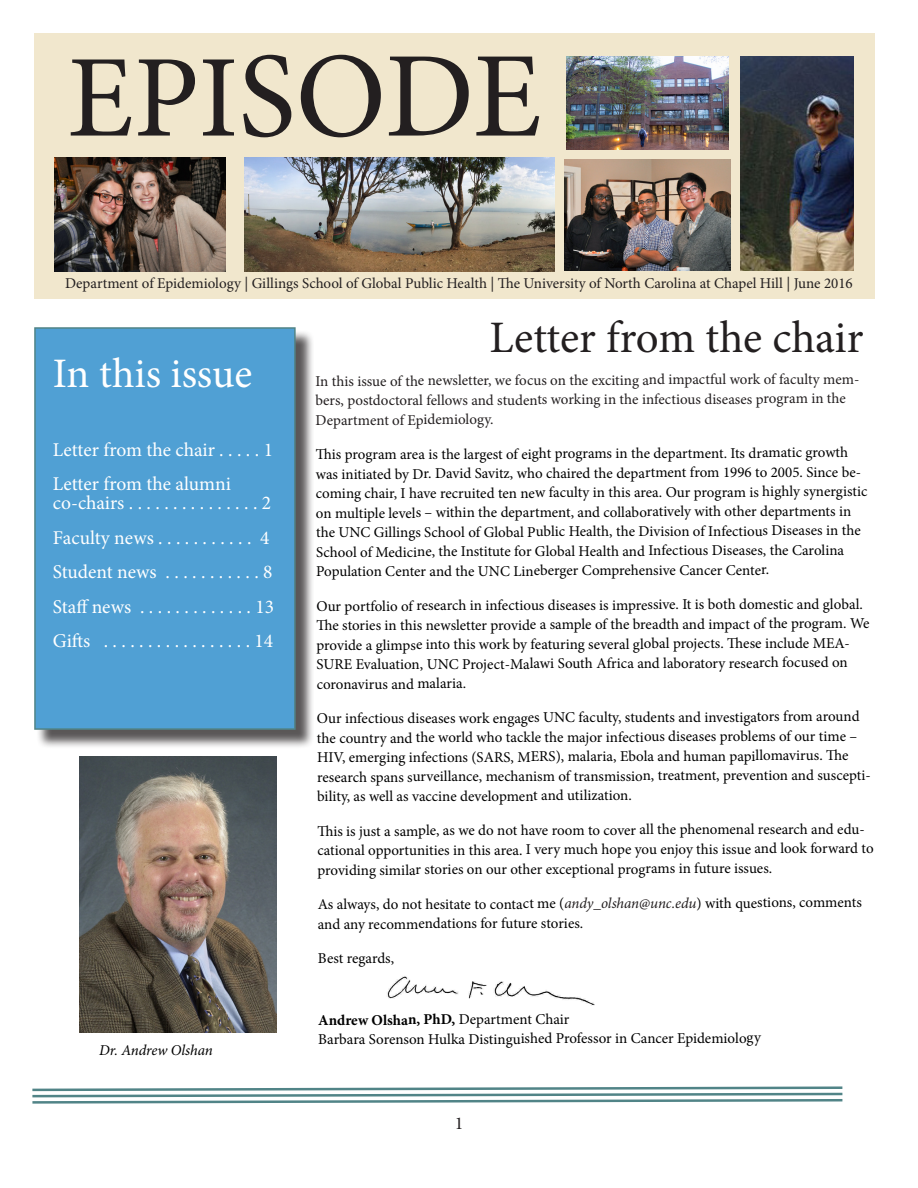
<style>
.page{position:relative;width:918px;height:1188px;background:#fff}
.page>*{position:absolute;margin:0;border:0;box-sizing:border-box;transform-origin:0 0}
.t1{font:121.5px "Minion Pro";color:#231f20}
.t2{font:45px "Minion Pro";letter-spacing:-.005em;color:#231f20}
.EpiNewsletter_body{font:42px "Minion Pro";letter-spacing:-.005em;color:#fff}
.EpiNewsletter_body-2{font:19.5px/19.5px "Minion Pro";color:#fff}
.t3{font:18px "Minion Pro";color:#231f20}
.EpiNewsletter_body-3{font:15px/19.6px "Minion Pro";letter-spacing:-.005em;color:#000}
.EpiNewsletter_body-4{font:15px/19.8px "Minion Pro";letter-spacing:-.005em;color:#231f20}
.EpiNewsletter_body-5{font:700 15px "Minion Pro";letter-spacing:-.005em;color:#000}
.EpiNewsletter_body-6{font:italic 15px "Minion Pro";letter-spacing:-.005em;color:#000}
.s1{font-size:117px}
.s2{font-style:italic;color:#231f20}
.s3{font-weight:400}
</style>
<div class="page">
<div style="left:34px;top:33px;width:841px;height:266px;background:#f1e7cd"></div>
<svg style="left:32px;top:1086px;width:811px;height:18px"></svg>
<div style="left:36px;top:330px;width:278px;height:418px;background:#231f20;opacity:.75"></div>
<div style="left:34px;top:327px;width:262px;height:403px;background:#50a0d4;border:2px solid #518487"></div>
<img style="left:244px;top:158px;width:310px;height:114px">
<img style="left:566px;top:56px;width:163px;height:93px">
<img style="left:564px;top:160px;width:167px;height:110px">
<img style="left:54px;top:158px;width:172px;height:114px">
<img style="left:741px;top:56px;width:112px;height:214px">
<img style="left:79px;top:756px;width:198px;height:277px">
<img style="left:387px;top:976px;width:208px;height:29px">
<p class="t1" style="left:67px;top:15px;width:476px"><span class="s1">EPI</span>SODE</p>
<p class="EpiNewsletter_body-4" style="left:65px;top:274px;width:789px">Department of Epidemiology | Gillings School of Global Public Health | The University of North Carolina at Chapel Hill | June 2016</p>
<p class="EpiNewsletter_body" style="left:53px;top:345px;width:201px">In this issue</p>
<p class="EpiNewsletter_body-2" style="left:53px;top:440px;width:222px">Letter from the chair . . . . . 1</p>
<p class="EpiNewsletter_body-2" style="left:53px;top:474px;width:220px">Letter from the alumni co-chairs . . . . . . . . . . . . . . . 2</p>
<p class="EpiNewsletter_body-2" style="left:53px;top:528px;width:218px">Faculty news . . . . . . . . . . . 4</p>
<p class="EpiNewsletter_body-2" style="left:53px;top:563px;width:221px">Student news . . . . . . . . . . . 8</p>
<p class="EpiNewsletter_body-2" style="left:53px;top:597px;width:223px">Staff news . . . . . . . . . . . . . 13</p>
<p class="EpiNewsletter_body-2" style="left:53px;top:632px;width:222px">Gifts . . . . . . . . . . . . . . . . . 14</p>
<p class="EpiNewsletter_body-6" style="left:99px;top:1040px;width:115px">Dr. Andrew Olshan</p>
<p class="t2" style="left:490px;top:307px;width:375px">Letter from the chair</p>
<p class="EpiNewsletter_body-4" style="left:315px;top:370px;width:546px">In this issue of the newsletter, we focus on the exciting and impactful work of faculty mem&shy;bers, postdoctoral fellows and students working in the infectious diseases program in the<br>Department of Epidemiology.</p>
<p class="EpiNewsletter_body-3" style="left:316px;top:444px;width:553px">This program area is the largest of eight programs in the department. Its dramatic growth was initiated by Dr. David Savitz, who chaired the department from 1996 to 2005. Since be&shy;coming chair, I have recruited ten new faculty in this area. Our program is highly synergistic on multiple levels – within the department, and collaboratively with other departments in the UNC Gillings School of Global Public Health, the Division of Infectious Diseases in the School of Medicine, the Institute for Global Health and Infectious Diseases, the Carolina Population Center and the UNC Lineberger Comprehensive Cancer Center.</p>
<p class="EpiNewsletter_body-3" style="left:316px;top:595px;width:555px">Our portfolio of research in infectious diseases is impressive. It is both domestic and global.<br>The stories in this newsletter provide a sample of the breadth and impact of the program. We provide a glimpse into this work by featuring several global projects. These include MEA-SURE Evaluation, UNC Project-Malawi South Africa and laboratory research focused on coronavirus and malaria.</p>
<p class="EpiNewsletter_body-3" style="left:317px;top:708px;width:556px">Our infectious diseases work engages UNC faculty, students and investigators from around the country and the world who tackle the major infectious diseases problems of our time – HIV, emerging infections (SARS, MERS), malaria, Ebola and human papillomavirus. The research spans surveillance, mechanism of transmission, treatment, prevention and suscepti&shy;bility, as well as vaccine development and utilization.</p>
<p class="EpiNewsletter_body-3" style="left:317px;top:820px;width:558px">This is just a sample, as we do not have room to cover all the phenomenal research and edu&shy;cational opportunities in this area. I very much hope you enjoy this issue and look forward to providing similar stories on our other exceptional programs in future issues.</p>
<p class="EpiNewsletter_body-3" style="left:318px;top:894px;width:546px">As always, do not hesitate to contact me (<span class="s2">andy_olshan@unc.edu</span>) with questions, comments and any recommendations for future stories.</p>
<p class="EpiNewsletter_body-3" style="left:318px;top:949px;width:78px">Best regards,</p>
<p class="EpiNewsletter_body-5" style="left:318px;top:1009px;width:253px">Andrew Olshan, PhD, <span class="s3">Department Chair</span></p>
<p class="EpiNewsletter_body-3" style="left:318px;top:1029px;width:444px">Barbara Sorenson Hulka Distinguished Professor in Cancer Epidemiology</p>
<p class="t3" style="left:455px;top:1111px;width:10px">1</p>
</div>
